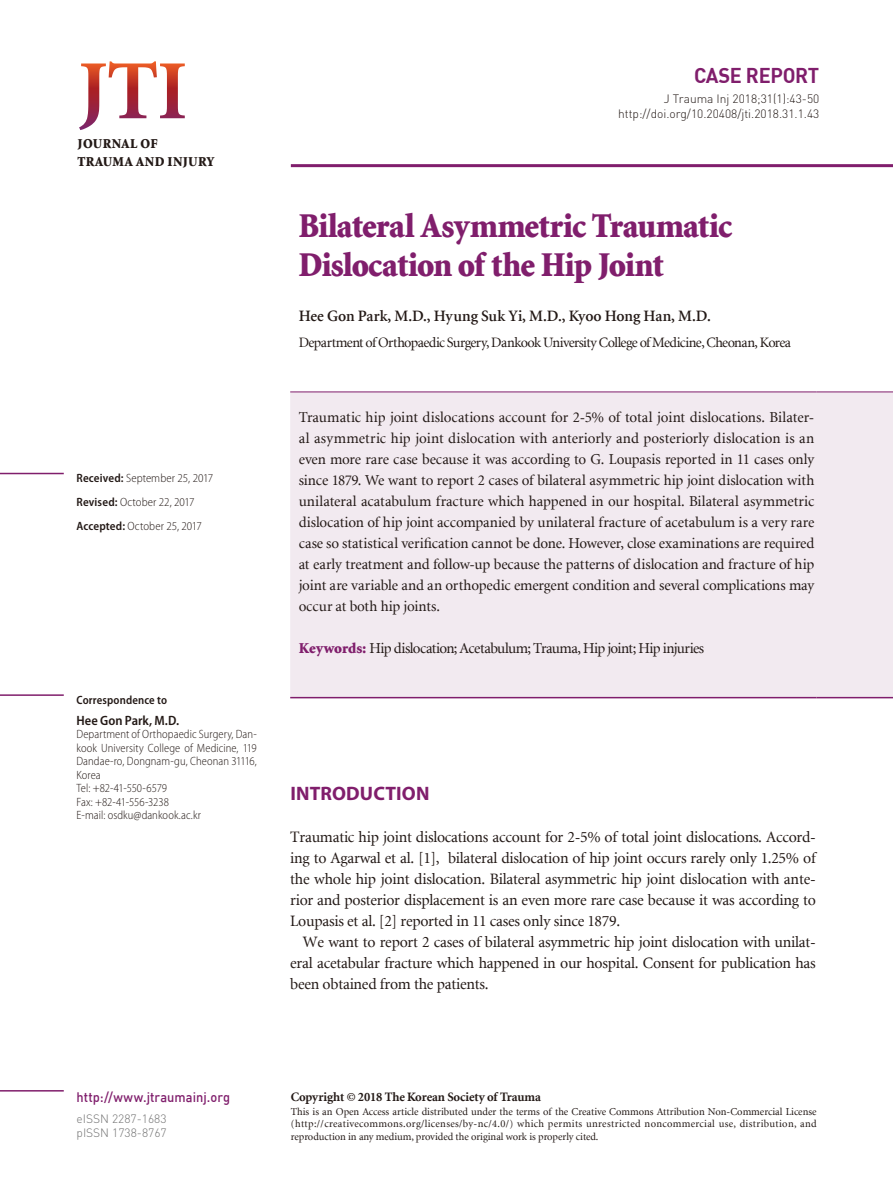
<style>
.page{position:relative;width:893px;height:1191px;background:#fff}
.page>*{position:absolute;margin:0;border:0;box-sizing:border-box;transform-origin:0 0}
.논문제목{font:900 34.5px/39px "Minion LT";letter-spacing:-.02em;color:#801e6c;scale:.95 1}
.정규{font:700 21px "DIN";letter-spacing:-.015em;color:#801e6c;scale:.95 1}
.제목1{font:700 19.5px "Myriad Pro";letter-spacing:.005em;color:#801e6c}
.제목밑본문{font:15.75px/21px "Minion LT";letter-spacing:-.015em;color:#231916;text-align:justify}
.들여쓰기본문{font:15.75px/21px "Minion LT";letter-spacing:-.015em;color:#231916;text-align:justify}
.저자{font:600 15.75px "Minion LT";letter-spacing:-.01em;color:#231916}
.초록{font:15px/21px "Minion LT";letter-spacing:-.02em;color:#231916;text-align:justify}
.소속{font:14.25px "Minion LT";letter-spacing:-.04em;color:#231916}
.교신저자{font:500 13.5px "DIN";color:#801e6c;scale:.95 1}
.정규-2{font:900 13.5px "Minion LT";letter-spacing:.02em;color:#231916}
.교신저자-2{font:600 semi-condensed 13.5px "Myriad Pro";color:#231916}
.t1{font:700 12.75px "Minion LT";letter-spacing:-.01em;color:#231916}
.교신저자-3{font:300 semi-condensed 12px/13.5px "Myriad Pro";letter-spacing:.005em;color:#231916;text-align:justify}
.t2{font:300 12px "DIN Pro";color:#231916}
.t3{font:300 12px "DIN Pro";color:#727272}
.교신저자-4{font:600 semi-condensed 12px "Myriad Pro";letter-spacing:.01em;color:#231916}
.t4{font:10.5px/12.6px "Minion LT";letter-spacing:-.005em;color:#231916;text-align:justify}
.s1{font-weight:600}
.s2{font-weight:900;color:#801e6c}
</style>
<div class="page">
<hr style="left:291px;top:164px;width:602px;height:3px;background:#801e6c">
<hr style="left:0;top:694px;width:64px;height:2px;background:#801e6c">
<hr style="left:0;top:473px;width:64px;height:1px;background:#801e6c">
<hr style="left:0;top:1090px;width:64px;height:1px;background:#801e6c">
<div style="left:290px;top:392px;width:603px;height:305px;background:#f2eaf0"></div>
<hr style="left:290px;top:391px;width:526px;height:1px;background:#801e6c">
<hr style="left:290px;top:697px;width:526px;height:1px;background:#801e6c">
<hr style="left:816px;top:391px;width:77px;height:1px;background:#801e6c">
<hr style="left:816px;top:697px;width:77px;height:1px;background:#801e6c">
<svg style="left:79px;top:61px;width:106px;height:69px"></svg>
<p class="정규-2" style="left:78px;top:137px;width:81px">JOURNAL OF</p>
<p class="정규-2" style="left:78px;top:155px;width:138px">TRAUMA AND INJURY</p>
<p class="교신저자-3" style="left:77px;top:472px;width:138px"><span class="s1">Received:</span> September 25, 2017</p>
<p class="교신저자-3" style="left:77px;top:495px;width:120px"><span class="s1">Revised:</span> October 22, 2017</p>
<p class="교신저자-3" style="left:77px;top:519px;width:127px"><span class="s1">Accepted:</span> October 25, 2017</p>
<p class="교신저자-4" style="left:77px;top:693px;width:92px">Correspondence to</p>
<p class="교신저자-2" style="left:77px;top:712px;width:104px">Hee Gon Park, M.D.</p>
<p class="교신저자-3" style="left:77px;top:727px;width:182px">Department of Orthopaedic Surgery, Dan&shy;kook University College of Medicine, 119<br>Dandae-ro, Dongnam-gu, Cheonan 31116, Korea</p>
<p class="교신저자-3" style="left:77px;top:781px;width:92px">Tel: +82-41-550-6579</p>
<p class="교신저자-3" style="left:77px;top:795px;width:94px">Fax: +82-41-556-3238</p>
<p class="교신저자-3" style="left:77px;top:808px;width:126px">E-mail: osdku@dankook.ac.kr</p>
<p class="정규" style="left:694px;top:62px;width:133px">CASE REPORT</p>
<p class="t2" style="left:664px;top:91px;width:157px">J Trauma Inj 2018;31(1):43-50</p>
<p class="t2" style="left:618px;top:105px;width:203px">http://doi.org/10.20408/jti.2018.31.1.43</p>
<p class="논문제목" style="left:298px;top:207px;width:458px">Bilateral Asymmetric Traumatic<br>Dislocation of the Hip Joint</p>
<p class="저자" style="left:299px;top:308px;width:414px">Hee Gon Park, M.D., Hyung Suk Yi, M.D., Kyoo Hong Han, M.D.</p>
<p class="소속" style="left:299px;top:335px;width:494px">Department of Orthopaedic Surgery, Dankook University College of Medicine, Cheonan, Korea</p>
<p class="초록" style="left:299px;top:407px;width:517px">Traumatic hip joint dislocations account for 2-5% of total joint dislocations. Bilater&shy;al asymmetric hip joint dislocation with anteriorly and posteriorly dislocation is an even more rare case because it was according to G. Loupasis reported in 11 cases only since 1879. We want to report 2 cases of bilateral asymmetric hip joint dislocation with unilateral acatabulum fracture which happened in our hospital. Bilateral asymmetric dislocation of hip joint accompanied by unilateral fracture of acetabulum is a very rare case so statistical verification cannot be done. However, close examinations are required at early treatment and follow-up because the patterns of dislocation and fracture of hip joint are variable and an orthopedic emergent condition and several complications may occur at both hip joints.</p>
<p class="초록" style="left:299px;top:638px;width:407px"><span class="s2">Keywords:</span> Hip dislocation; Acetabulum; Trauma, Hip joint; Hip injuries</p>
<p class="제목1" style="left:290px;top:780px;width:141px">INTRODUCTION</p>
<p class="제목밑본문" style="left:290px;top:827px;width:527px">Traumatic hip joint dislocations account for 2-5% of total joint dislocations. Accord&shy;ing to Agarwal et al. [1], bilateral dislocation of hip joint occurs rarely only 1.25% of the whole hip joint dislocation. Bilateral asymmetric hip joint dislocation with ante&shy;rior and posterior displacement is an even more rare case because it was according to Loupasis et al. [2] reported in 11 cases only since 1879.</p>
<p class="들여쓰기본문" style="left:290px;top:932px;width:527px;text-indent:13px">We want to report 2 cases of bilateral asymmetric hip joint dislocation with unilat&shy;eral acetabular fracture which happened in our hospital. Consent for publication has been obtained from the patients.</p>
<p class="교신저자" style="left:77px;top:1088px;width:163px">http://www.jtraumainj.org</p>
<p class="t3" style="left:77px;top:1110px;width:91px">eISSN 2287-1683</p>
<p class="t3" style="left:77px;top:1124px;width:92px">pISSN 1738-8767</p>
<p class="t1" style="left:291px;top:1090px;width:252px">Copyright © 2018 The Korean Society of Trauma</p>
<p class="t4" style="left:291px;top:1105px;width:527px">This is an Open Access article distributed under the terms of the Creative Commons Attribution Non-Commercial License (http://creativecommons.org/licenses/by-nc/4.0/) which permits unrestricted noncommercial use, distribution, and reproduction in any medium, provided the original work is properly cited.</p>
</div>
